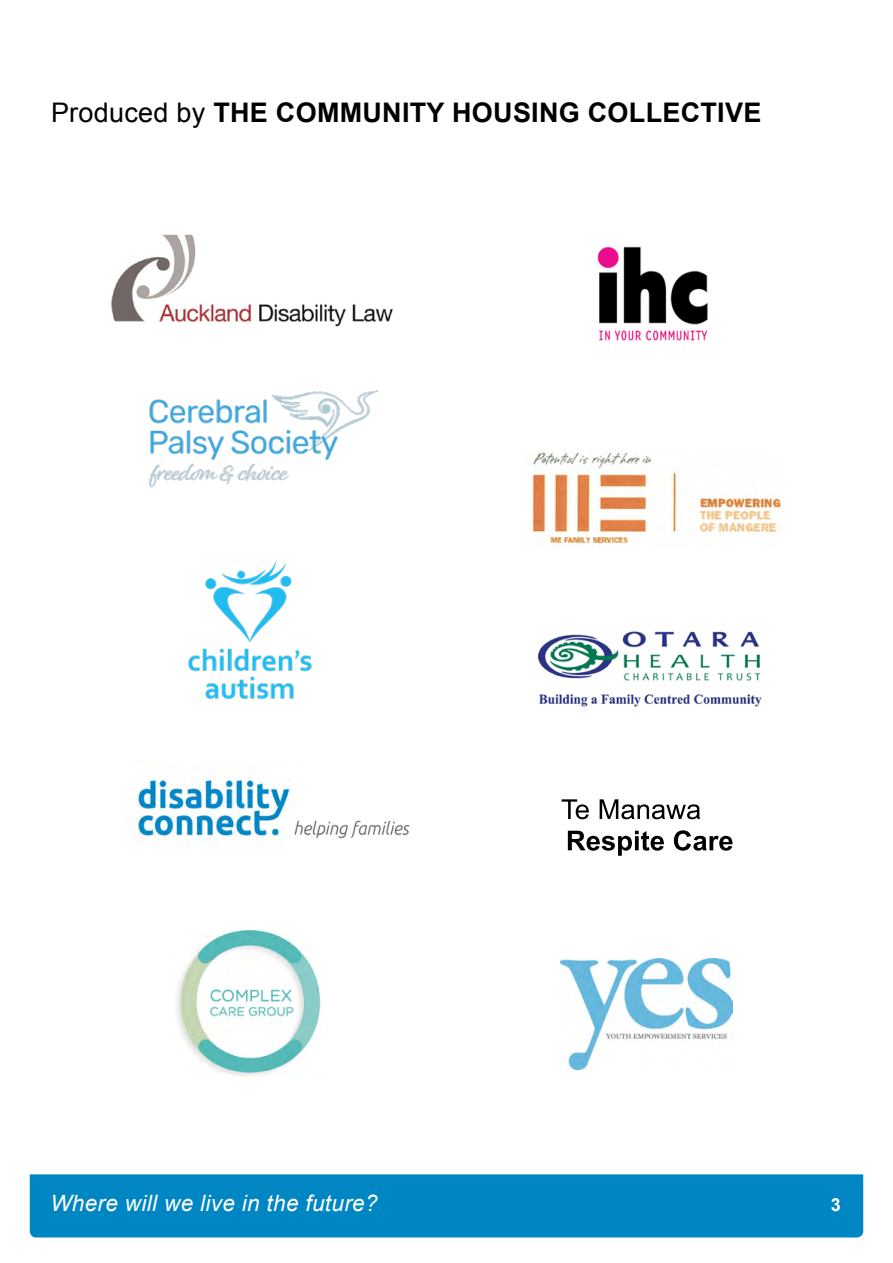
<style>
.page{position:relative;width:893px;height:1263px;background:#fff}
.page>*{position:absolute;margin:0;border:0;box-sizing:border-box;transform-origin:0 0}
.logo_header_-_h2{font:700 27px "Arial";letter-spacing:.01em;color:#000}
.t1{font:italic 22.5px "Arial";letter-spacing:.015em;color:#fff}
.t2{font:700 18px "Arial";color:#fff}
.s1{font-weight:400}
</style>
<div class="page">
<div style="left:30px;top:1174px;width:833px;height:63px;background:#0086c2"></div>
<img style="left:532px;top:452px;width:251px;height:97px">
<img style="left:560px;top:959px;width:173px;height:110px">
<img style="left:597px;top:246px;width:111px;height:95px">
<img style="left:538px;top:631px;width:224px;height:76px">
<img style="left:148px;top:390px;width:230px;height:98px">
<img style="left:188px;top:559px;width:123px;height:140px">
<img style="left:176px;top:929px;width:145px;height:148px">
<img style="left:111px;top:234px;width:282px;height:93px">
<svg style="left:568px;top:830px;width:165px;height:26px"></svg>
<svg style="left:562px;top:799px;width:138px;height:20px"></svg>
<img style="left:137px;top:776px;width:153px;height:67px">
<img style="left:294px;top:820px;width:116px;height:19px">
<p class="logo_header_-_h2" style="left:51px;top:94px;width:712px"><span class="s1">Produced by</span> THE COMMUNITY HOUSING COLLECTIVE</p>
<p class="t1" style="left:50px;top:1189px;width:329px">Where will we live in the future?</p>
<p class="t2" style="left:831px;top:1192px;width:12px">3</p>
</div>
